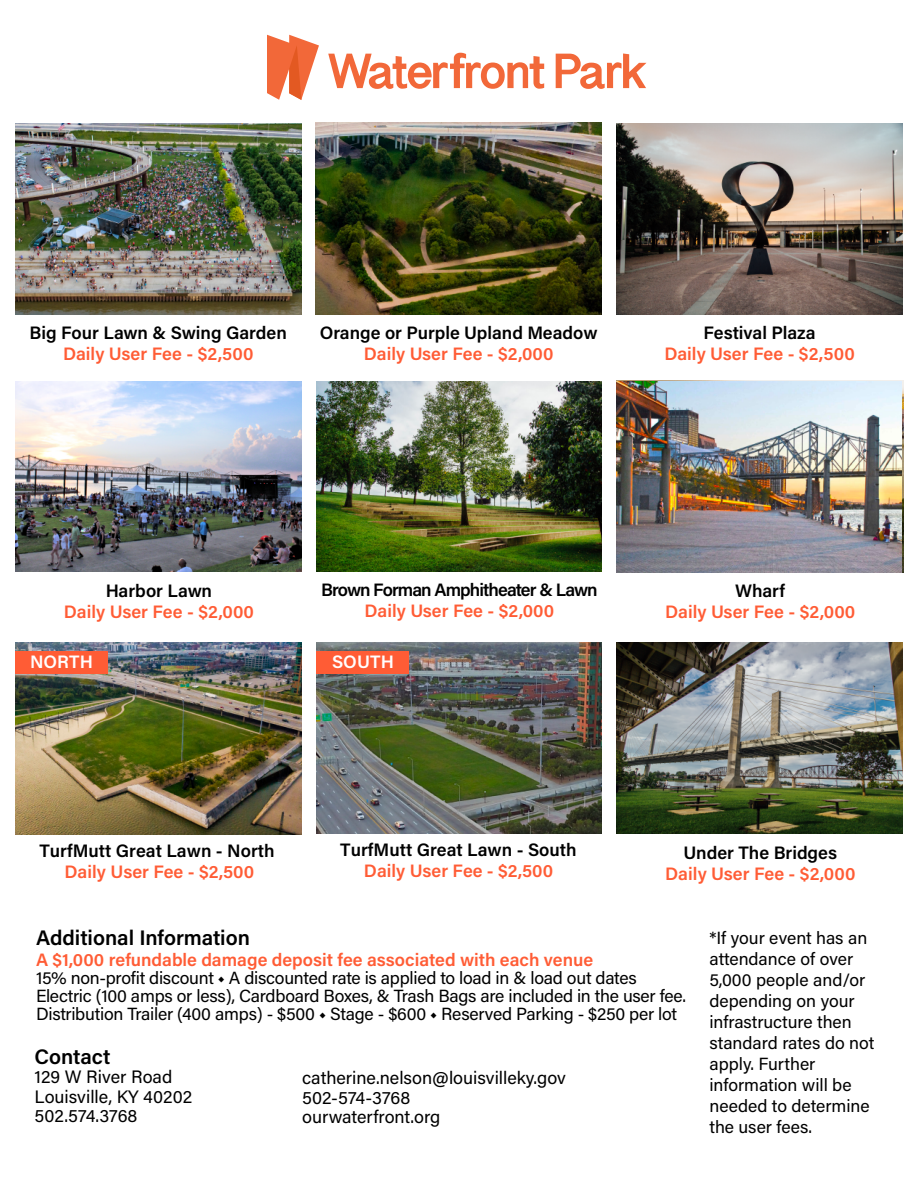
<style>
.page{position:relative;width:918px;height:1188px;background:#fff}
.page>*{position:absolute;margin:0;border:0;box-sizing:border-box;transform-origin:0 0}
.t1{font:600 21px "Acumin Pro";color:#000}
.t2{font:600 18px "Acumin Pro";color:#ff5c35}
.t3{font:600 18px "Acumin Pro";color:#000}
.t4{font:18px/19.5px "Acumin Pro";color:#000}
.t5{font:600 18px "Acumin Pro";letter-spacing:-.05em;color:#000}
.t6{font:600 18px "Acumin Pro";color:#fff}
.t7{font:17.7px/21px "Acumin Pro";letter-spacing:-.01em;color:#000}
</style>
<div class="page">
<img style="left:15px;top:123px;width:287px;height:192px">
<img style="left:315px;top:123px;width:287px;height:192px">
<svg style="left:556px;top:53px;width:90px;height:36px"></svg>
<svg style="left:328px;top:53px;width:216px;height:36px"></svg>
<svg style="left:267px;top:35px;width:52px;height:65px"></svg>
<img style="left:616px;top:123px;width:286px;height:192px">
<img style="left:316px;top:381px;width:286px;height:191px">
<img style="left:15px;top:381px;width:286px;height:191px">
<img style="left:616px;top:381px;width:286px;height:192px">
<img style="left:616px;top:642px;width:287px;height:192px">
<img style="left:316px;top:642px;width:286px;height:192px">
<img style="left:15px;top:642px;width:287px;height:192px">
<div style="left:15px;top:651px;width:93px;height:23px;background:#ff5c35"></div>
<div style="left:316px;top:651px;width:94px;height:23px;background:#ff5c35"></div>
<p class="t3" style="left:30px;top:320px;width:259px">Big Four Lawn &amp; Swing Garden</p>
<p class="t2" style="left:63px;top:341px;width:192px">Daily User Fee - $2,500</p>
<p class="t3" style="left:320px;top:320px;width:279px">Orange or Purple Upland Meadow</p>
<p class="t2" style="left:364px;top:341px;width:191px">Daily User Fee - $2,000</p>
<p class="t3" style="left:703px;top:320px;width:114px">Festival Plaza</p>
<p class="t2" style="left:664px;top:341px;width:192px">Daily User Fee - $2,500</p>
<p class="t3" style="left:106px;top:578px;width:108px">Harbor Lawn</p>
<p class="t2" style="left:64px;top:599px;width:192px">Daily User Fee - $2,000</p>
<p class="t5" style="left:321px;top:577px;width:278px">Brown Forman Amphitheater &amp; Lawn</p>
<p class="t2" style="left:365px;top:598px;width:191px">Daily User Fee - $2,000</p>
<p class="t3" style="left:735px;top:578px;width:52px">Wharf</p>
<p class="t2" style="left:665px;top:599px;width:192px">Daily User Fee - $2,000</p>
<p class="t6" style="left:30px;top:649px;width:64px">NORTH</p>
<p class="t6" style="left:332px;top:649px;width:63px">SOUTH</p>
<p class="t3" style="left:40px;top:838px;width:237px">TurfMutt Great Lawn - North</p>
<p class="t2" style="left:64px;top:859px;width:191px">Daily User Fee - $2,500</p>
<p class="t3" style="left:340px;top:837px;width:238px">TurfMutt Great Lawn - South</p>
<p class="t2" style="left:364px;top:858px;width:191px">Daily User Fee - $2,500</p>
<p class="t3" style="left:684px;top:840px;width:155px">Under The Bridges</p>
<p class="t2" style="left:665px;top:861px;width:192px">Daily User Fee - $2,000</p>
<p class="t1" style="left:36px;top:923px;width:215px">Additional Information</p>
<p class="t2" style="left:36px;top:947px;width:559px">A $1,000 refundable damage deposit fee associated with each venue</p>
<p class="t7" style="left:36px;top:968px;width:652px;line-height:18px">15% non-profit discount ◆ A discounted rate is applied to load in &amp; load out dates<br>Electric (100 amps or less), Cardboard Boxes, &amp; Trash Bags are included in the user fee.<br>Distribution Trailer (400 amps) - $500 ◆ Stage - $600 ◆ Reserved Parking - $250 per lot</p>
<p class="t1" style="left:34px;top:1042px;width:78px">Contact</p>
<p class="t4" style="left:34px;top:1067px;width:159px">129 W River Road<br>Louisville, KY 40202<br>502.574.3768</p>
<p class="t4" style="left:302px;top:1067px;width:265px">catherine.nelson@louisvilleky.gov<br>502-574-3768<br>ourwaterfront.org</p>
<p class="t7" style="left:710px;top:927px;width:166px">*If your event has an attendance of over<br>5,000 people and/or depending on your infrastructure then standard rates do not apply. Further information will be needed to determine the user fees.</p>
</div>
